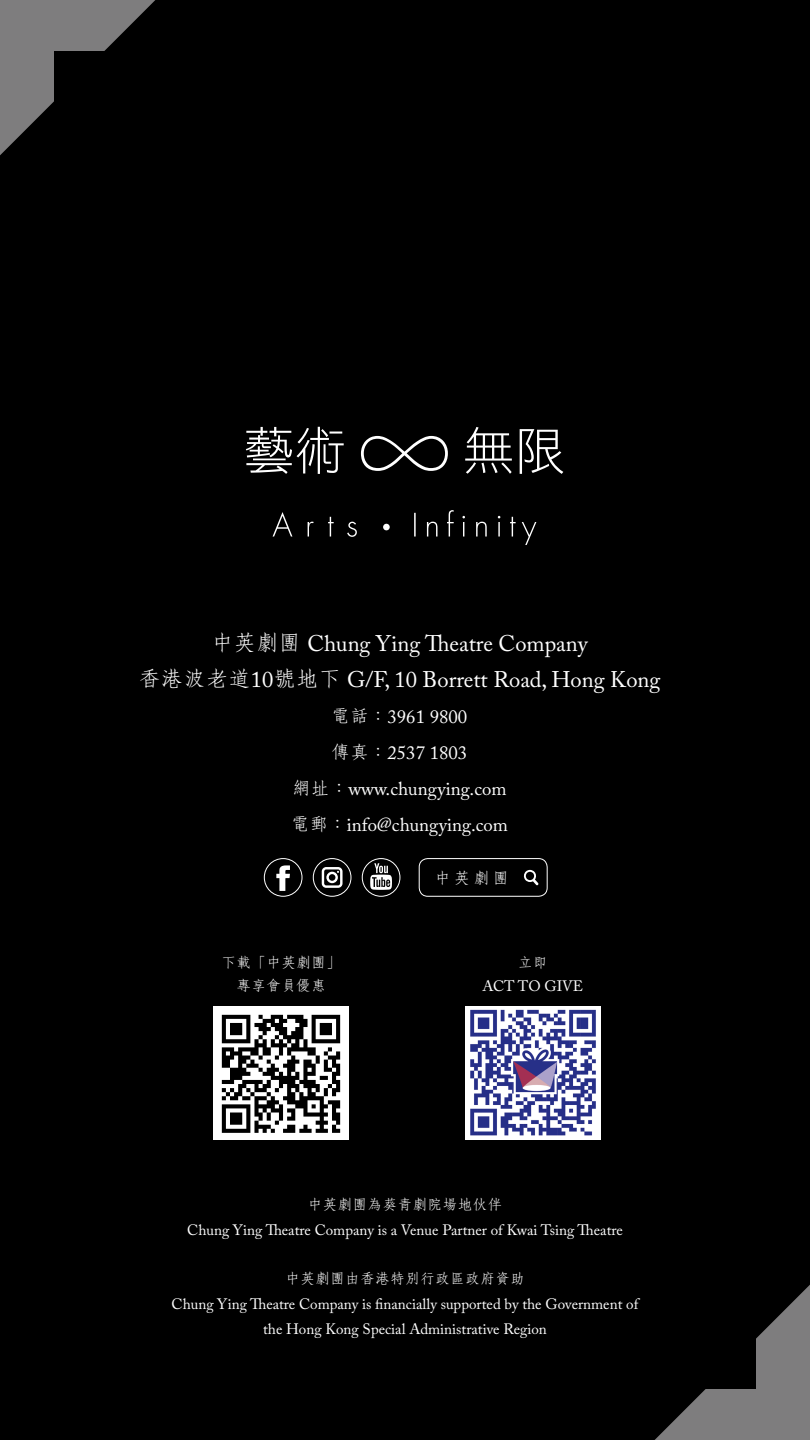
<style>
.page{position:relative;width:810px;height:1440px;background:#000}
.page>*{position:absolute;margin:0;border:0;box-sizing:border-box;transform-origin:0 0}
.t1{font:22.5px/36px "Adobe Caslon Pro";color:#fff;text-align:center}
.t2{font:18.75px/36px "Adobe Caslon Pro";color:#fff;text-align:center}
.t3{font:300 16.2px "C Fang Song HK";color:#fff}
.t4{font:15px/24.8px "Adobe Caslon Pro";color:#fff;text-align:center}
.t5{font:300 15px/23.2px "C Fang Song HK";color:#fff;text-align:center}
.s1{font-family:"C Fang Song HK";font-weight:300}
</style>
<div class="page">
<svg style="left:0;top:0;width:155px;height:155px"></svg>
<svg style="left:655px;top:1285px;width:155px;height:155px"></svg>
<div style="left:55px;top:51px;width:119px;height:119px;background:#000"></div>
<div style="left:636px;top:1270px;width:119px;height:119px;background:#000"></div>
<svg style="left:273px;top:510px;width:263px;height:35px"></svg>
<svg style="left:246px;top:427px;width:317px;height:47px"></svg>
<svg style="left:276px;top:865px;width:14px;height:26px"></svg>
<div style="left:264px;top:858px;width:38px;height:39px;border:1px solid #fff;border-radius:50%"></div>
<svg style="left:322px;top:867px;width:21px;height:21px"></svg>
<div style="left:313px;top:858px;width:38px;height:39px;border:1px solid #fff;border-radius:50%"></div>
<svg style="left:370px;top:863px;width:22px;height:27px"></svg>
<div style="left:362px;top:858px;width:38px;height:39px;border:1px solid #fff;border-radius:50%"></div>
<svg style="left:523px;top:870px;width:16px;height:15px"></svg>
<div style="left:419px;top:858px;width:129px;height:39px;border:1px solid #fff;border-radius:9px"></div>
<img style="left:465px;top:1006px;width:135px;height:133px">
<img style="left:214px;top:1006px;width:135px;height:133px">
<h1 class="t1" style="left:138px;top:626px;width:523px"><span class="s1">中英劇團</span> Chung Ying Theatre Company<br><span class="s1">香港波老道</span>10<span class="s1">號地下</span> G/F, 10 Borrett Road, Hong Kong</h1>
<p class="t2" style="left:291px;top:699px;width:219px"><span class="s1">電話：</span>3961 9800<br><span class="s1">傳真：</span>2537 1803<br><span class="s1">網址：</span>www.chungying.com<span class="s1">電郵：</span>info@chungying.com</p>
<p class="t3" style="left:434px;top:867px;width:76px">中英劇團</p>
<p class="t5" style="left:221px;top:950px;width:121px">下載「中英劇團」專享會員優惠</p>
<p class="t5" style="left:518px;top:950px;width:31px">立即</p>
<p class="t4" style="left:483px;top:974px;width:102px">ACT TO GIVE</p>
<p class="t5" style="left:308px;top:1192px;width:196px">中英劇團為葵青劇院場地伙伴</p>
<p class="t4" style="left:187px;top:1218px;width:437px">Chung Ying Theatre Company is a Venue Partner of Kwai Tsing Theatre</p>
<p class="t5" style="left:285px;top:1266px;width:241px">中英劇團由香港特別行政區政府資助</p>
<p class="t4" style="left:172px;top:1292px;width:468px">Chung Ying Theatre Company is financially supported by the Government of the Hong Kong Special Administrative Region</p>
</div>
